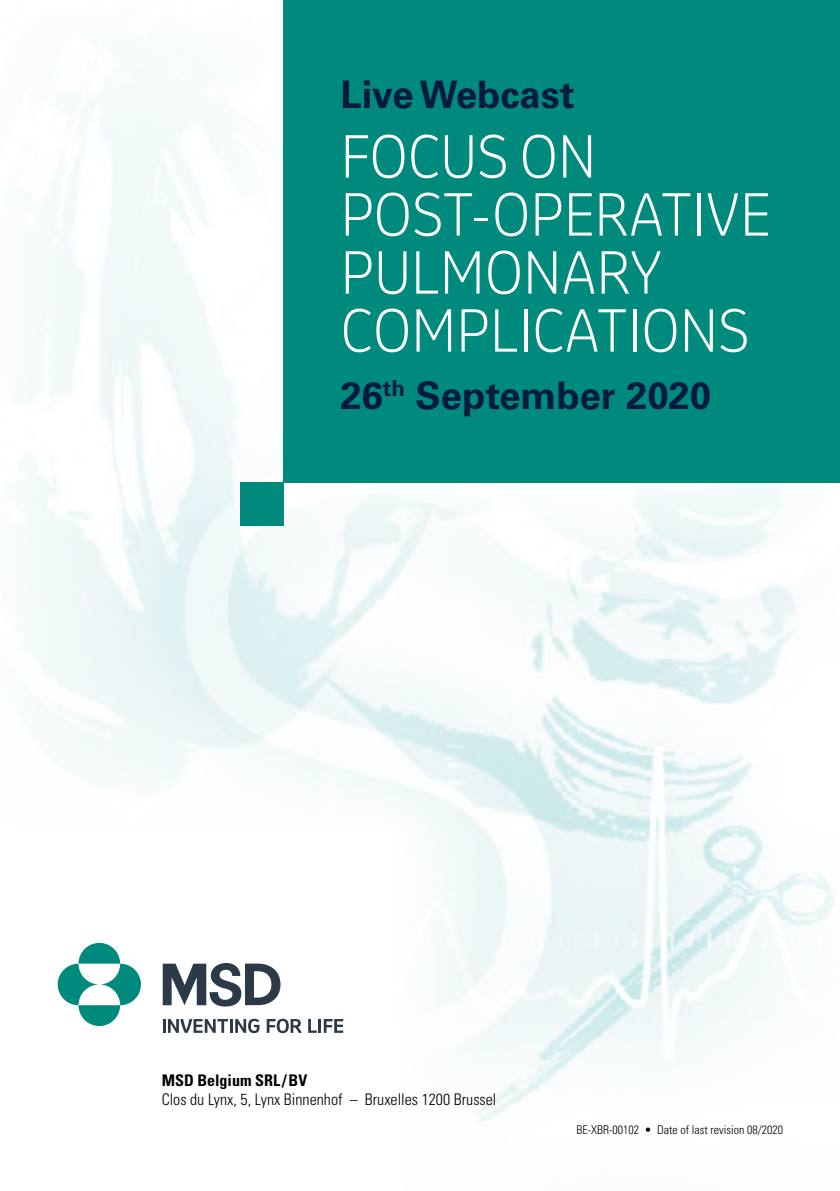
<style>
.page{position:relative;width:840px;height:1191px;background:#fff}
.page>*{position:absolute;margin:0;border:0;box-sizing:border-box;transform-origin:0 0}
.t1{font:300 56px/58px "Invention";color:#fff;scale:.92 1}
.t2{font:700 38px "Univers LT Std";color:#001b3f}
.t3{font:300 condensed 16px "Univers LT Std";color:#000}
.t4{font:700 condensed 16px "Univers LT Std";color:#000}
.t5{font:300 condensed 12px "Univers LT Std";color:#000}
</style>
<div class="page">
<img style="left:24px;top:84px;width:815px;height:1038px">
<svg style="left:58px;top:943px;width:83px;height:83px"></svg>
<svg style="left:163px;top:963px;width:117px;height:43px"></svg>
<svg style="left:163px;top:1018px;width:96px;height:15px"></svg>
<svg style="left:266px;top:1018px;width:35px;height:15px"></svg>
<svg style="left:308px;top:1019px;width:35px;height:13px"></svg>
<div style="left:283px;top:0;width:556px;height:482px;background:#00897d"></div>
<div style="left:240px;top:482px;width:43px;height:44px;background:#00897d"></div>
<p class="t2" style="left:340px;top:73px;width:235px">Live Webcast</p>
<p class="t1" style="left:340px;top:127px;width:468px">FOCUS ON<br>POST‑OPERATIVE<br>PULMONARY<br>COMPLICATIONS</p>
<p class="t2" style="left:340px;top:373px;width:371px">26<sup>th</sup> September 2020</p>
<p class="t4" style="left:162px;top:1070px;width:147px">MSD Belgium SRL /BV</p>
<p class="t3" style="left:162px;top:1090px;width:336px">Clos du Lynx, 5, Lynx Binnenhof – Bruxelles 1200 Brussel</p>
<p class="t5" style="left:576px;top:1122px;width:208px">BE-XBR-00102 • Date of last revision 08/2020</p>
</div>
